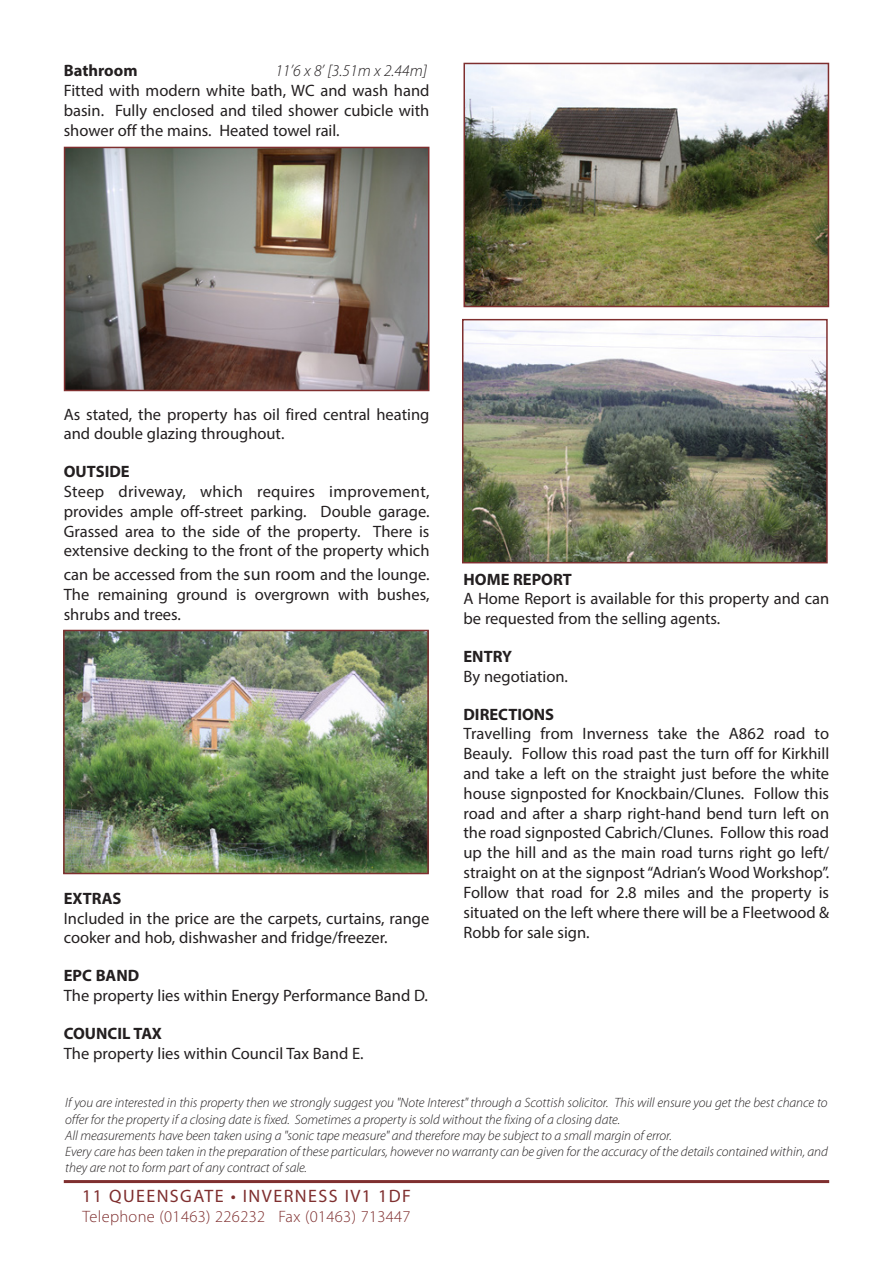
<style>
.page{position:relative;width:893px;height:1263px;background:#fff}
.page>*{position:absolute;margin:0;border:0;box-sizing:border-box;transform-origin:0 0}
.Sol_Address{font:18px "Myriad Pro";letter-spacing:.08em;color:#7f2f2f}
.Body_Text{font:16.5px/19.8px "Myriad Pro";color:#231f20;text-align:justify}
.Sub_Heading{font:700 16.5px "Myriad Pro";color:#231f20}
.Sol_Contact{font:300 16.5px "Myriad Pro";letter-spacing:.02em;color:#7f2f2f}
.Sub_Heading-2{font:italic 300 16.5px "Myriad Pro";color:#231f20}
.Misdescription{font:italic 300 13.5px/16.2px "Myriad Pro";letter-spacing:-.005em;color:#231f20}
.s1{font-size:18px}
</style>
<div class="page">
<hr style="left:64px;top:1180px;width:765px;height:3px;background:#7f2f2f">
<img style="left:67px;top:150px;width:359px;height:238px">
<div style="left:64px;top:147px;width:365px;height:244px;border:2px solid #7f2f2f"></div>
<img style="left:66px;top:633px;width:360px;height:238px">
<div style="left:63px;top:630px;width:366px;height:244px;border:2px solid #7f2f2f"></div>
<img style="left:466px;top:66px;width:360px;height:238px">
<div style="left:463px;top:63px;width:366px;height:244px;border:2px solid #7f2f2f"></div>
<img style="left:465px;top:322px;width:360px;height:238px">
<div style="left:462px;top:319px;width:366px;height:244px;border:2px solid #7f2f2f"></div>
<p class="Sub_Heading" style="left:64px;top:60px;width:75px">Bathroom</p>
<p class="Sub_Heading-2" style="left:275px;top:62px;width:153px">11’6 x 8’ [3.51m x 2.44m]</p>
<p class="Body_Text" style="left:64px;top:80px;width:367px">Fitted with modern white bath, WC and wash hand basin. Fully enclosed and tiled shower cubicle with shower off the mains. Heated towel rail.</p>
<p class="Body_Text" style="left:64px;top:404px;width:367px">As stated, the property has oil fired central heating and double glazing throughout.</p>
<p class="Sub_Heading" style="left:64px;top:461px;width:67px">OUTSIDE</p>
<p class="Body_Text" style="left:64px;top:481px;width:367px">Steep driveway, which requires improvement, provides ample off-street parking. Double garage.<br>Grassed area to the side of the property. There is extensive decking to the front of the property which</p>
<p class="Body_Text" style="left:64px;top:565px;width:367px">can be accessed from the <span class="s1">sun room</span> and the lounge.<br>The remaining ground is overgrown with bushes, shrubs and trees.</p>
<p class="Sub_Heading" style="left:64px;top:887px;width:59px">EXTRAS</p>
<p class="Body_Text" style="left:64px;top:908px;width:367px">Included in the price are the carpets, curtains, range cooker and hob, dishwasher and fridge/freezer.</p>
<p class="Sub_Heading" style="left:64px;top:965px;width:77px">EPC BAND</p>
<p class="Body_Text" style="left:64px;top:985px;width:366px">The property lies within Energy Performance Band D.</p>
<p class="Sub_Heading" style="left:64px;top:1022px;width:100px">COUNCIL TAX</p>
<p class="Body_Text" style="left:64px;top:1043px;width:301px">The property lies within Council Tax Band E.</p>
<p class="Sub_Heading" style="left:463px;top:568px;width:110px">HOME REPORT</p>
<p class="Body_Text" style="left:463px;top:589px;width:367px">A Home Report is available for this property and can be requested from the selling agents.</p>
<p class="Sub_Heading" style="left:463px;top:646px;width:50px">ENTRY</p>
<p class="Body_Text" style="left:463px;top:666px;width:106px">By negotiation.</p>
<p class="Sub_Heading" style="left:463px;top:703px;width:92px">DIRECTIONS</p>
<p class="Body_Text" style="left:463px;top:724px;width:367px">Travelling from Inverness take the A862 road to Beauly. Follow this road past the turn off for Kirkhill and take a left on the straight just before the white house signposted for Knockbain/Clunes. Follow this road and after a sharp right-hand bend turn left on the road signposted Cabrich/Clunes. Follow this road up the hill and as the main road turns right go left/ straight on at the signpost “Adrian’s Wood Workshop”.<br>Follow that road for 2.8 miles and the property is situated on the left where there will be a Fleetwood &amp; Robb for sale sign.</p>
<p class="Misdescription" style="left:65px;top:1095px;width:764px">If you are interested in this property then we strongly suggest you "Note Interest" through a Scottish solicitor. This will ensure you get the best chance to offer for the property if a closing date is fixed. Sometimes a property is sold without the fixing of a closing date.</p>
<p class="Misdescription" style="left:65px;top:1127px;width:608px">All measurements have been taken using a "sonic tape measure" and therefore may be subject to a small margin of error.</p>
<p class="Misdescription" style="left:65px;top:1144px;width:764px">Every care has been taken in the preparation of these particulars, however no warranty can be given for the accuracy of the details contained within, and they are not to form part of any contract of sale.</p>
<p class="Sol_Address" style="left:82px;top:1185px;width:330px">11 QUEENSGATE • INVERNESS IV1 1DF</p>
<p class="Sol_Contact" style="left:83px;top:1206px;width:330px">Telephone (01463) 226232 Fax (01463) 713447</p>
</div>
